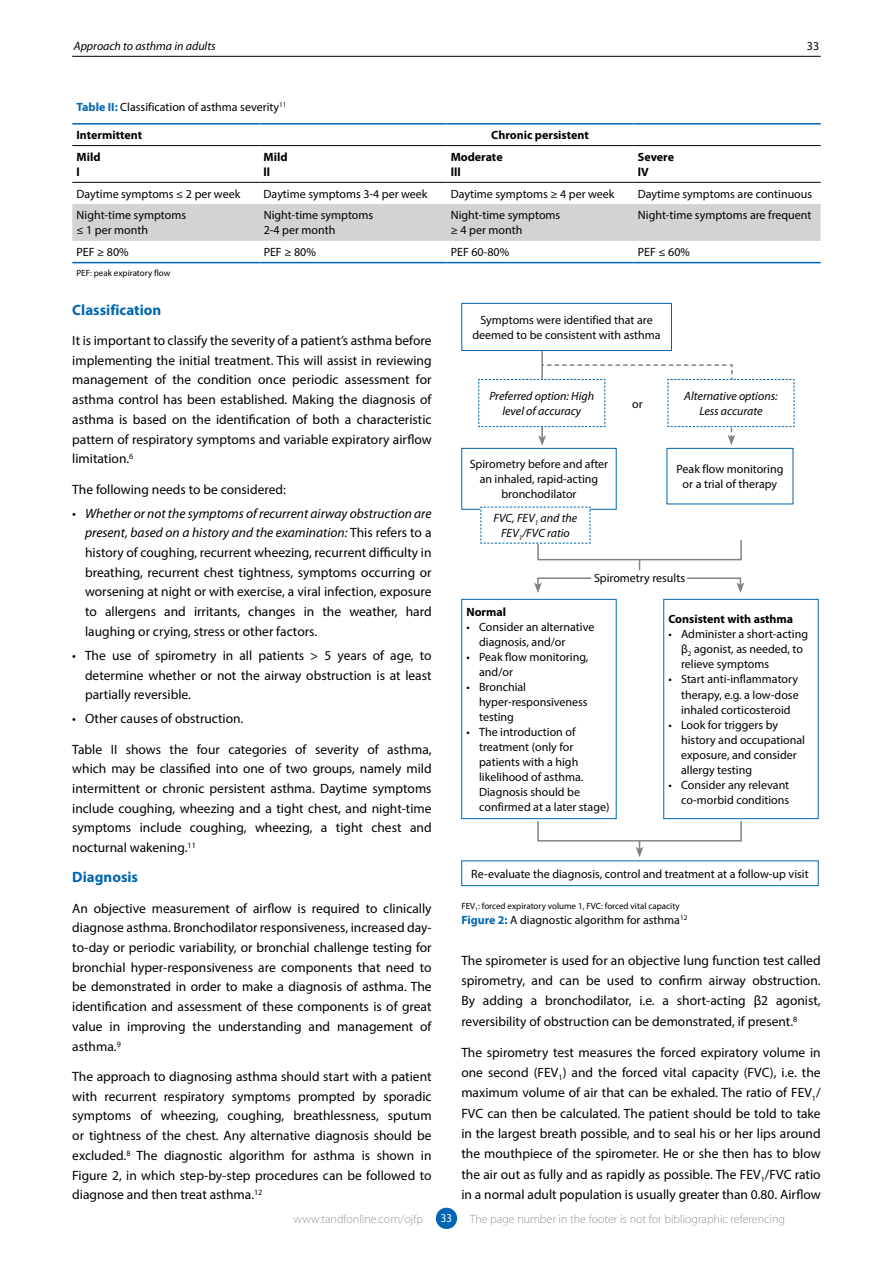
<style>
.page{position:relative;width:893px;height:1263px;background:#fff}
.page>*{position:absolute;margin:0;border:0;box-sizing:border-box;transform-origin:0 0}
.t1{font:700 15px "Myriad Pro";color:#0066b3}
.t2{font:13.5px/19.6px "Myriad Pro";color:#000;text-align:justify}
.t3{font:12px/15px "Myriad Pro";color:#000}
.t4{font:italic 12px/15px "Myriad Pro";color:#000;text-align:center}
.t5{font:700 12px/15px "Myriad Pro";color:#000}
.t6{font:300 12px "Myriad Pro";color:#939598}
.t7{font:12px "Myriad Pro";color:#fff;scale:.9 1}
.t8{font:9px "Myriad Pro";color:#000}
.s1{font-weight:700;color:#0066b3}
.s2{font-style:italic}
</style>
<div class="page">
<hr style="left:72px;top:56px;width:749px;height:1px;background:#000">
<div style="left:436px;top:1208px;width:21px;height:21px;background:#0066b3;border-radius:50%"></div>
<div style="left:72px;top:204px;width:749px;height:37px;background:#d1d3d4"></div>
<hr style="left:72px;top:123px;width:187px;height:2px;background:#0066b3">
<hr style="left:259px;top:123px;width:187px;height:2px;background:#0066b3">
<hr style="left:446px;top:123px;width:188px;height:2px;background:#0066b3">
<hr style="left:634px;top:123px;width:187px;height:2px;background:#0066b3">
<hr style="left:72px;top:262px;width:187px;height:1px;background:#0066b3">
<hr style="left:259px;top:262px;width:187px;height:1px;background:#0066b3">
<hr style="left:446px;top:262px;width:188px;height:1px;background:#0066b3">
<hr style="left:634px;top:262px;width:187px;height:1px;background:#0066b3">
<hr style="left:72px;top:182px;width:187px;height:1px;background:#000">
<hr style="left:259px;top:182px;width:187px;height:1px;background:#000">
<hr style="left:446px;top:182px;width:188px;height:1px;background:#000">
<hr style="left:634px;top:182px;width:187px;height:1px;background:#000">
<hr style="left:72px;top:145px;width:187px;height:1px;background:#000">
<hr style="left:259px;top:145px;width:187px;height:1px;background:#000">
<hr style="left:446px;top:145px;width:188px;height:1px;background:#000">
<hr style="left:634px;top:145px;width:187px;height:1px;background:#000">
<div style="left:537px;top:539px;width:205px;height:21px;border:2px solid #808285"></div>
<div style="left:666px;top:448px;width:127px;height:56px;border:1px solid #0066b3"></div>
<div style="left:461px;top:448px;width:156px;height:62px;border:1px solid #0066b3"></div>
<div style="left:461px;top:599px;width:156px;height:220px;border:1px solid #0066b3"></div>
<div style="left:663px;top:599px;width:156px;height:220px;border:1px solid #0066b3"></div>
<div style="left:461px;top:860px;width:358px;height:26px;border:1px solid #0066b3"></div>
<svg style="left:480px;top:506px;width:111px;height:38px"></svg>
<hr style="left:541px;top:345px;width:2px;height:93px;background:#808285">
<svg style="left:478px;top:364px;width:317px;height:82px"></svg>
<div style="left:462px;top:303px;width:209px;height:47px;background:#fff"></div>
<div style="left:461px;top:303px;width:211px;height:48px;border:1px solid #0066b3"></div>
<svg style="left:534px;top:577px;width:57px;height:16px"></svg>
<svg style="left:687px;top:577px;width:57px;height:16px"></svg>
<div style="left:537px;top:820px;width:205px;height:21px;border:2px solid #808285"></div>
<svg style="left:636px;top:841px;width:7px;height:16px"></svg>
<p class="t4" style="left:74px;top:39px;width:143px">Approach to asthma in adults</p>
<p class="t3" style="left:807px;top:38px;width:14px">33</p>
<p class="t3" style="left:77px;top:99px;width:212px"><span class="s1">Table II:</span> Classification of asthma severity<sup>11</sup></p>
<p class="t5" style="left:77px;top:128px;width:67px">Intermittent</p>
<p class="t5" style="left:491px;top:128px;width:99px">Chronic persistent</p>
<p class="t5" style="left:77px;top:150px;width:25px">Mild l</p>
<p class="t5" style="left:264px;top:150px;width:25px">Mild ll</p>
<p class="t5" style="left:451px;top:150px;width:53px">Moderate lll</p>
<p class="t5" style="left:638px;top:150px;width:38px">Severe lV</p>
<p class="t3" style="left:77px;top:186px;width:165px">Daytime symptoms ≤ 2 per week</p>
<p class="t3" style="left:264px;top:186px;width:165px">Daytime symptoms 3-4 per week</p>
<p class="t3" style="left:451px;top:186px;width:165px">Daytime symptoms ≥ 4 per week</p>
<p class="t3" style="left:638px;top:186px;width:176px">Daytime symptoms are continuous</p>
<p class="t3" style="left:77px;top:208px;width:111px">Night-time symptoms ≤ 1 per month</p>
<p class="t3" style="left:264px;top:208px;width:111px">Night-time symptoms<br>2-4 per month</p>
<p class="t3" style="left:451px;top:208px;width:111px">Night-time symptoms ≥ 4 per month</p>
<p class="t3" style="left:638px;top:208px;width:175px">Night-time symptoms are frequent</p>
<p class="t3" style="left:77px;top:244px;width:54px">PEF ≥ 80%</p>
<p class="t3" style="left:264px;top:244px;width:54px">PEF ≥ 80%</p>
<p class="t3" style="left:451px;top:244px;width:60px">PEF 60-80%</p>
<p class="t3" style="left:638px;top:244px;width:54px">PEF ≤ 60%</p>
<p class="t8" style="left:77px;top:267px;width:95px">PEF: peak expiratory flow</p>
<p class="t1" style="left:72px;top:301px;width:91px">Classification</p>
<p class="t2" style="left:72px;top:330px;width:361px">It is important to classify the severity of a patient’s asthma before implementing the initial treatment. This will assist in reviewing management of the condition once periodic assessment for asthma control has been established. Making the diagnosis of asthma is based on the identification of both a characteristic pattern of respiratory symptoms and variable expiratory airflow limitation.<sup>6</sup></p>
<p class="t2" style="left:72px;top:479px;width:215px">The following needs to be considered:</p>
<p class="t2" style="left:85px;top:503px;width:348px;text-indent:-13px"><span class="s2">• Whether or not the symptoms of recurrent airway obstruction are present, based on a history and the examination:</span> This refers to a history of coughing, recurrent wheezing, recurrent difficulty in breathing, recurrent chest tightness, symptoms occurring or worsening at night or with exercise, a viral infection, exposure to allergens and irritants, changes in the weather, hard laughing or crying, stress or other factors.</p>
<p class="t2" style="left:85px;top:645px;width:348px;text-indent:-13px">• The use of spirometry in all patients &gt; 5 years of age, to determine whether or not the airway obstruction is at least partially reversible.</p>
<p class="t2" style="left:72px;top:709px;width:173px">• Other causes of obstruction.</p>
<p class="t2" style="left:72px;top:739px;width:361px">Table II shows the four categories of severity of asthma, which may be classified into one of two groups, namely mild intermittent or chronic persistent asthma. Daytime symptoms include coughing, wheezing and a tight chest, and night-time symptoms include coughing, wheezing, a tight chest and nocturnal wakening.<sup>11</sup></p>
<p class="t1" style="left:72px;top:869px;width:67px">Diagnosis</p>
<p class="t2" style="left:72px;top:898px;width:361px">An objective measurement of airflow is required to clinically diagnose asthma. Bronchodilator responsiveness, increased day&shy;to-day or periodic variability, or bronchial challenge testing for bronchial hyper-responsiveness are components that need to be demonstrated in order to make a diagnosis of asthma. The identification and assessment of these components is of great value in improving the understanding and management of asthma.<sup>9</sup></p>
<p class="t2" style="left:72px;top:1066px;width:361px">The approach to diagnosing asthma should start with a patient with recurrent respiratory symptoms prompted by sporadic symptoms of wheezing, coughing, breathlessness, sputum or tightness of the chest. Any alternative diagnosis should be excluded.<sup>8</sup> The diagnostic algorithm for asthma is shown in Figure 2, in which step-by-step procedures can be followed to diagnose and then treat asthma.<sup>12</sup></p>
<p class="t3" style="left:472px;top:312px;width:190px;text-align:center">Symptoms were identified that are deemed to be consistent with asthma</p>
<p class="t4" style="left:489px;top:389px;width:106px">Preferred option: High level of accuracy</p>
<p class="t3" style="left:470px;top:457px;width:140px;text-align:center">Spirometry before and after an inhaled, rapid-acting bronchodilator</p>
<p class="t4" style="left:494px;top:511px;width:85px">FVC, FEV<sub>1</sub> and the<br>FEV<sub>1</sub>/FVC ratio</p>
<p class="t3" style="left:632px;top:396px;width:12px">or</p>
<p class="t4" style="left:684px;top:389px;width:95px">Alternative options:<br>Less accurate</p>
<p class="t3" style="left:676px;top:461px;width:108px;text-align:center">Peak flow monitoring or a trial of therapy</p>
<p class="t3" style="left:594px;top:570px;width:93px">Spirometry results</p>
<p class="t5" style="left:466px;top:605px;width:41px">Normal</p>
<p class="t3" style="left:479px;top:619px;width:117px;text-indent:-13px">• Consider an alternative diagnosis, and/or</p>
<p class="t3" style="left:479px;top:649px;width:111px;text-indent:-13px">• Peak flow monitoring, and/or</p>
<p class="t3" style="left:479px;top:679px;width:110px;text-indent:-13px">• Bronchial hyper-responsiveness testing</p>
<p class="t3" style="left:479px;top:724px;width:132px;text-indent:-13px">• The introduction of treatment (only for patients with a high likelihood of asthma.<br>Diagnosis should be confirmed at a later stage)</p>
<p class="t5" style="left:668px;top:612px;width:126px">Consistent with asthma</p>
<p class="t3" style="left:681px;top:627px;width:128px;text-indent:-13px">• Administer a short-acting β<sub>2</sub> agonist, as needed, to relieve symptoms</p>
<p class="t3" style="left:681px;top:672px;width:119px;text-align:justify;text-indent:-13px">• Start anti-inflammatory therapy, e.g. a low-dose inhaled corticosteroid</p>
<p class="t3" style="left:681px;top:717px;width:125px;text-indent:-13px">• Look for triggers by history and occupational exposure, and consider allergy testing</p>
<p class="t3" style="left:668px;top:777px;width:122px;text-align:right">• Consider any relevant co-morbid conditions</p>
<p class="t3" style="left:471px;top:866px;width:339px">Re-evaluate the diagnosis, control and treatment at a follow-up visit</p>
<p class="t8" style="left:461px;top:900px;width:220px">FEV<sub>1</sub>: forced expiratory volume 1, FVC: forced vital capacity</p>
<p class="t3" style="left:461px;top:912px;width:228px"><span class="s1">Figure 2:</span> A diagnostic algorithm for asthma<sup>12</sup></p>
<p class="t2" style="left:461px;top:950px;width:361px;line-height:20.4px">The spirometer is used for an objective lung function test called spirometry, and can be used to confirm airway obstruction.<br>By adding a bronchodilator, i.e. a short-acting β2 agonist, reversibility of obstruction can be demonstrated, if present.<sup>8</sup></p>
<p class="t2" style="left:461px;top:1042px;width:361px;line-height:20.4px">The spirometry test measures the forced expiratory volume in one second (FEV<sub>1</sub>) and the forced vital capacity (FVC), i.e. the maximum volume of air that can be exhaled. The ratio of FEV<sub>1</sub>/ FVC can then be calculated. The patient should be told to take in the largest breath possible, and to seal his or her lips around the mouthpiece of the spirometer. He or she then has to blow the air out as fully and as rapidly as possible. The FEV<sub>1</sub>/FVC ratio in a normal adult population is usually greater than 0.80. Airflow</p>
<p class="t6" style="left:294px;top:1213px;width:131px">www.tandfonline.com/ojfp</p>
<p class="t7" style="left:441px;top:1211px;width:14px">33</p>
<p class="t6" style="left:470px;top:1213px;width:317px">The page number in the footer is not for bibliographic referencing</p>
</div>
